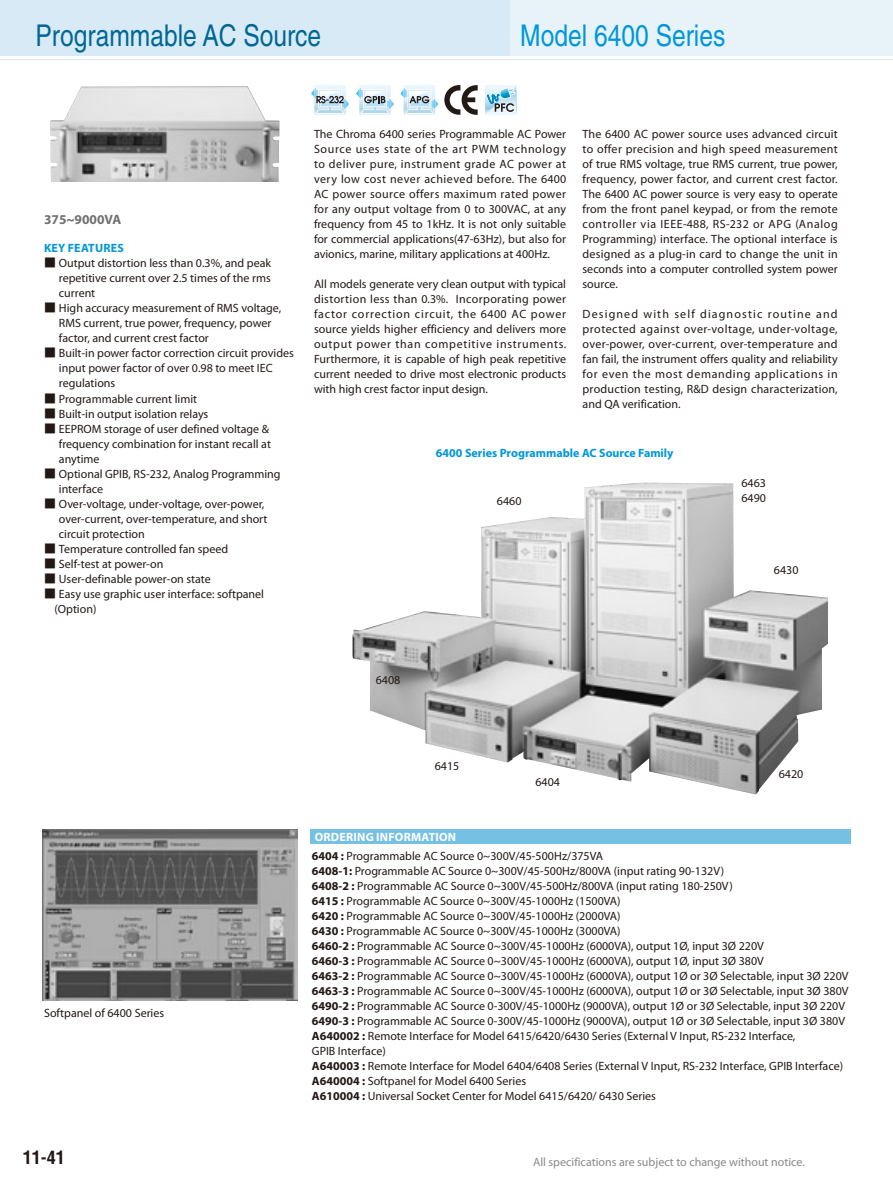
<style>
.page{position:relative;width:893px;height:1191px;background:#fff}
.page>*{position:absolute;margin:0;border:0;box-sizing:border-box;transform-origin:0 0}
.t1{font:condensed 30px "Helvetica";color:#006795}
.t2{font:condensed 30px "Helvetica";color:#0097da}
.t3{font:700 condensed 18px "Helvetica";color:#221815}
.t4{font:700 13.5px "Myriad Pro";color:#727172}
.t5{font:12px/15px "Myriad Pro";color:#221815}
.t6{font:12px "Myriad Pro";color:#898989}
.t7{font:700 12px "Myriad Pro";color:#0097da}
.t8{font:700 12px "Myriad Pro";letter-spacing:.02em;color:#fff}
.t9{font:700 12px "Myriad Pro";letter-spacing:.02em;color:#0097da}
.s1{font-family:"AR Hei B5";font-weight:500}
.s2{font-weight:700}
</style>
<div class="page">
<div style="left:0;top:0;width:893px;height:55px;background:#d8eaf5"></div>
<div style="left:510px;top:0;width:383px;height:55px;background:#e8f3f9"></div>
<hr style="left:0;top:59px;width:893px;height:1px;background:#d8eaf5">
<hr style="left:892px;top:0;width:1px;height:55px;background:#d8eaf5">
<img style="left:352px;top:482px;width:475px;height:312px">
<img style="left:50px;top:86px;width:229px;height:96px">
<img style="left:43px;top:829px;width:255px;height:171px">
<svg style="left:311px;top:85px;width:167px;height:30px"></svg>
<svg style="left:486px;top:85px;width:30px;height:29px"></svg>
<div style="left:310px;top:829px;width:540px;height:15px;background:#75c1e4"></div>
<p class="t1" style="left:36px;top:18px;width:287px">Programmable AC Source</p>
<p class="t2" style="left:520px;top:18px;width:207px">Model 6400 Series</p>
<p class="t4" style="left:44px;top:210px;width:79px">375~9000VA</p>
<p class="t9" style="left:44px;top:240px;width:81px">KEY FEATURES</p>
<p class="t5" style="left:59px;top:256px;width:214px;text-align:justify;text-indent:-15px"><span class="s1">■</span> Output distortion less than 0.3%, and peak repetitive current over 2.5 times of the rms current</p>
<p class="t5" style="left:59px;top:301px;width:224px;text-indent:-15px"><span class="s1">■</span> High accuracy measurement of RMS voltage,<br>RMS current, true power, frequency, power factor, and current crest factor</p>
<p class="t5" style="left:59px;top:346px;width:236px;text-indent:-15px"><span class="s1">■</span> Built-in power factor correction circuit provides input power factor of over 0.98 to meet IEC regulations</p>
<p class="t5" style="left:44px;top:391px;width:155px"><span class="s1">■</span> Programmable current limit</p>
<p class="t5" style="left:44px;top:406px;width:166px"><span class="s1">■</span> Built-in output isolation relays</p>
<p class="t5" style="left:59px;top:421px;width:214px;text-indent:-15px"><span class="s1">■</span> EEPROM storage of user defined voltage &amp; frequency combination for instant recall at anytime</p>
<p class="t5" style="left:59px;top:466px;width:223px;text-indent:-15px"><span class="s1">■</span> Optional GPIB, RS-232, Analog Programming interface</p>
<p class="t5" style="left:59px;top:496px;width:210px;text-indent:-15px"><span class="s1">■</span> Over-voltage, under-voltage, over-power, over-current, over-temperature, and short circuit protection</p>
<p class="t5" style="left:44px;top:541px;width:186px"><span class="s1">■</span> Temperature controlled fan speed</p>
<p class="t5" style="left:44px;top:556px;width:121px"><span class="s1">■</span> Self-test at power-on</p>
<p class="t5" style="left:44px;top:571px;width:168px"><span class="s1">■</span> User-definable power-on state</p>
<p class="t5" style="left:55px;top:586px;width:211px;text-indent:-11px"><span class="s1">■</span> Easy use graphic user interface: softpanel (Option)</p>
<p class="t5" style="left:314px;top:126px;width:254px;text-align:justify">The Chroma 6400 series Programmable AC Power Source uses state of the art PWM technology to deliver pure, instrument grade AC power at very low cost never achieved before. The 6400<br>AC power source offers maximum rated power for any output voltage from 0 to 300VAC, at any frequency from 45 to 1kHz. It is not only suitable for commercial applications(47-63Hz), but also for avionics, marine, military applications at 400Hz.</p>
<p class="t5" style="left:314px;top:276px;width:254px;text-align:justify">All models generate very clean output with typical distortion less than 0.3%. Incorporating power factor correction circuit, the 6400 AC power source yields higher efficiency and delivers more output power than competitive instruments.<br>Furthermore, it is capable of high peak repetitive current needed to drive most electronic products with high crest factor input design.</p>
<p class="t5" style="left:583px;top:126px;width:257px;text-align:justify">The 6400 AC power source uses advanced circuit to offer precision and high speed measurement of true RMS voltage, true RMS current, true power, frequency, power factor, and current crest factor.<br>The 6400 AC power source is very easy to operate from the front panel keypad, or from the remote controller via IEEE-488, RS-232 or APG (Analog Programming) interface. The optional interface is designed as a plug-in card to change the unit in seconds into a computer controlled system power source.</p>
<p class="t5" style="left:583px;top:306px;width:257px;text-align:justify">Designed with self diagnostic routine and protected against over-voltage, under-voltage, over-power, over-current, over-temperature and fan fail, the instrument offers quality and reliability for even the most demanding applications in production testing, R&amp;D design characterization, and QA verification.</p>
<p class="t7" style="left:436px;top:445px;width:239px">6400 Series Programmable AC Source Family</p>
<p class="t5" style="left:497px;top:493px;width:26px">6460</p>
<p class="t5" style="left:741px;top:476px;width:26px">6463<br>6490</p>
<p class="t5" style="left:774px;top:562px;width:26px">6430</p>
<p class="t5" style="left:376px;top:672px;width:26px">6408</p>
<p class="t5" style="left:44px;top:1004px;width:122px">Softpanel of 6400 Series</p>
<p class="t5" style="left:435px;top:758px;width:26px">6415</p>
<p class="t8" style="left:315px;top:829px;width:143px">ORDERING INFORMATION</p>
<p class="t5" style="left:535px;top:774px;width:26px">6404</p>
<p class="t5" style="left:779px;top:766px;width:26px">6420</p>
<p class="t5" style="left:312px;top:848px;width:538px"><span class="s2">6404 :</span> Programmable AC Source 0~300V/45-500Hz/375VA<br><span class="s2">6408-1:</span> Programmable AC Source 0~300V/45-500Hz/800VA (input rating 90-132V)<br><span class="s2">6408-2 :</span> Programmable AC Source 0~300V/45-500Hz/800VA (input rating 180-250V)<br><span class="s2">6415 :</span> Programmable AC Source 0~300V/45-1000Hz (1500VA)<br><span class="s2">6420 :</span> Programmable AC Source 0~300V/45-1000Hz (2000VA)<br><span class="s2">6430 :</span> Programmable AC Source 0~300V/45-1000Hz (3000VA)<br><span class="s2">6460-2 :</span> Programmable AC Source 0~300V/45-1000Hz (6000VA), output 1Ø, input 3Ø 220V<br><span class="s2">6460-3 :</span> Programmable AC Source 0~300V/45-1000Hz (6000VA), output 1Ø, input 3Ø 380V<br><span class="s2">6463-2 :</span> Programmable AC Source 0~300V/45-1000Hz (6000VA), output 1Ø or 3Ø Selectable, input 3Ø 220V <span class="s2">6463-3 :</span> Programmable AC Source 0~300V/45-1000Hz (6000VA), output 1Ø or 3Ø Selectable, input 3Ø 380V <span class="s2">6490-2 :</span> Programmable AC Source 0-300V/45-1000Hz (9000VA), output 1Ø or 3Ø Selectable, input 3Ø 220V <span class="s2">6490-3 :</span> Programmable AC Source 0-300V/45-1000Hz (9000VA), output 1Ø or 3Ø Selectable, input 3Ø 380V <span class="s2">A640002 :</span> Remote Interface for Model 6415/6420/6430 Series (External V Input, RS-232 Interface,<br>GPIB Interface)<br><span class="s2">A640003 :</span> Remote Interface for Model 6404/6408 Series (External V Input, RS-232 Interface, GPIB Interface)<br><span class="s2">A640004 :</span> Softpanel for Model 6400 Series<br><span class="s2">A610004 :</span> Universal Socket Center for Model 6415/6420/ 6430 Series</p>
<p class="t3" style="left:23px;top:1147px;width:43px">11-41</p>
<p class="t6" style="left:533px;top:1154px;width:273px">All specifications are subject to change without notice.</p>
</div>
